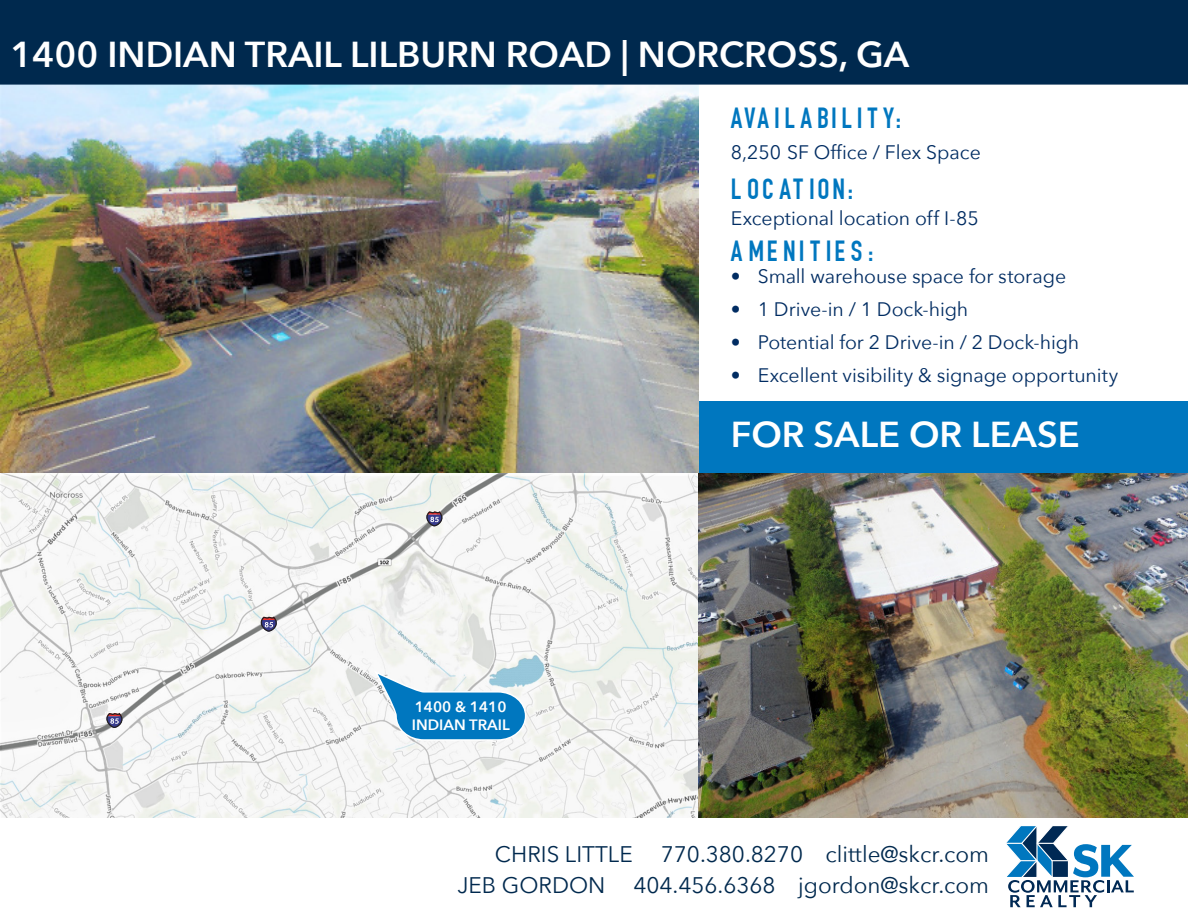
<style>
.page{position:relative;width:1188px;height:918px;background:#fff}
.page>*{position:absolute;margin:0;border:0;box-sizing:border-box;transform-origin:0 0}
.t1{font:600 36px "Avenir Next";color:#fff}
.t2{font:700 28.5px "DIN Condensed";letter-spacing:.17em;color:#0077bf}
.t3{font:700 28.5px "DIN Condensed";letter-spacing:.205em;color:#0077bf}
.t4{font:700 28.5px "DIN Condensed";letter-spacing:.1em;color:#0077bf}
.t5{font:22.5px "Avenir Next";color:#00294e}
.t6{font:19.5px "Avenir Next";letter-spacing:-.005em;color:#002c62}
.t7{font:600 15px "Avenir Next";color:#fff}
.s1{font-style:inherit}
</style>
<div class="page">
<svg style="left:1006px;top:826px;width:128px;height:81px"></svg>
<div style="left:699px;top:401px;width:489px;height:72px;background:#0077bf"></div>
<img style="left:0;top:85px;width:699px;height:732px">
<svg style="left:103px;top:712px;width:23px;height:17px"></svg>
<svg style="left:257px;top:616px;width:23px;height:16px"></svg>
<svg style="left:423px;top:510px;width:23px;height:17px"></svg>
<svg style="left:374px;top:672px;width:153px;height:69px"></svg>
<div style="left:1px;top:1px;width:1186px;height:83px;background:#00294e"></div>
<div style="left:0;top:0;width:1188px;height:85px;border:2px solid #00294e"></div>
<img style="left:699px;top:473px;width:489px;height:344px">
<p class="t1" style="left:11px;top:24px;width:900px">1400 INDIAN TRAIL LILBURN ROAD | NORCROSS, GA</p>
<p class="t2" style="left:731px;top:102px;width:172px">AVAILABILITY:</p>
<p class="t6" style="left:731px;top:135px;width:252px"><span class="s1">8,250</span> SF Office / Flex Space</p>
<p class="t4" style="left:731px;top:172px;width:124px">LOCAT ION:</p>
<p class="t6" style="left:731px;top:201px;width:249px">Exceptional location off I-85</p>
<p class="t3" style="left:731px;top:234px;width:144px">AMENITIES:</p>
<p class="t6" style="left:731px;top:260px;width:337px">• Small warehouse space for storage</p>
<p class="t6" style="left:731px;top:293px;width:239px">• 1 Drive-in / 1 Dock-high</p>
<p class="t6" style="left:731px;top:326px;width:350px">• Potential for 2 Drive-in / 2 Dock-high</p>
<p class="t6" style="left:731px;top:359px;width:389px">• Excellent visibility &amp; signage opportunity</p>
<p class="t7" style="left:415px;top:694px;width:93px">1400 &amp; 1410</p>
<p class="t7" style="left:412px;top:712px;width:99px">INDIAN TRAIL</p>
<p class="t1" style="left:731px;top:404px;width:350px">FOR SALE OR LEASE</p>
<p class="t5" style="left:495px;top:835px;width:139px">CHRIS LITTLE</p>
<p class="t5" style="left:661px;top:835px;width:330px">770.380.8270 clittle@skcr.com</p>
<p class="t5" style="left:458px;top:866px;width:149px">JEB GORDON</p>
<p class="t5" style="left:633px;top:866px;width:357px">404.456.6368 jgordon@skcr.com</p>
</div>
